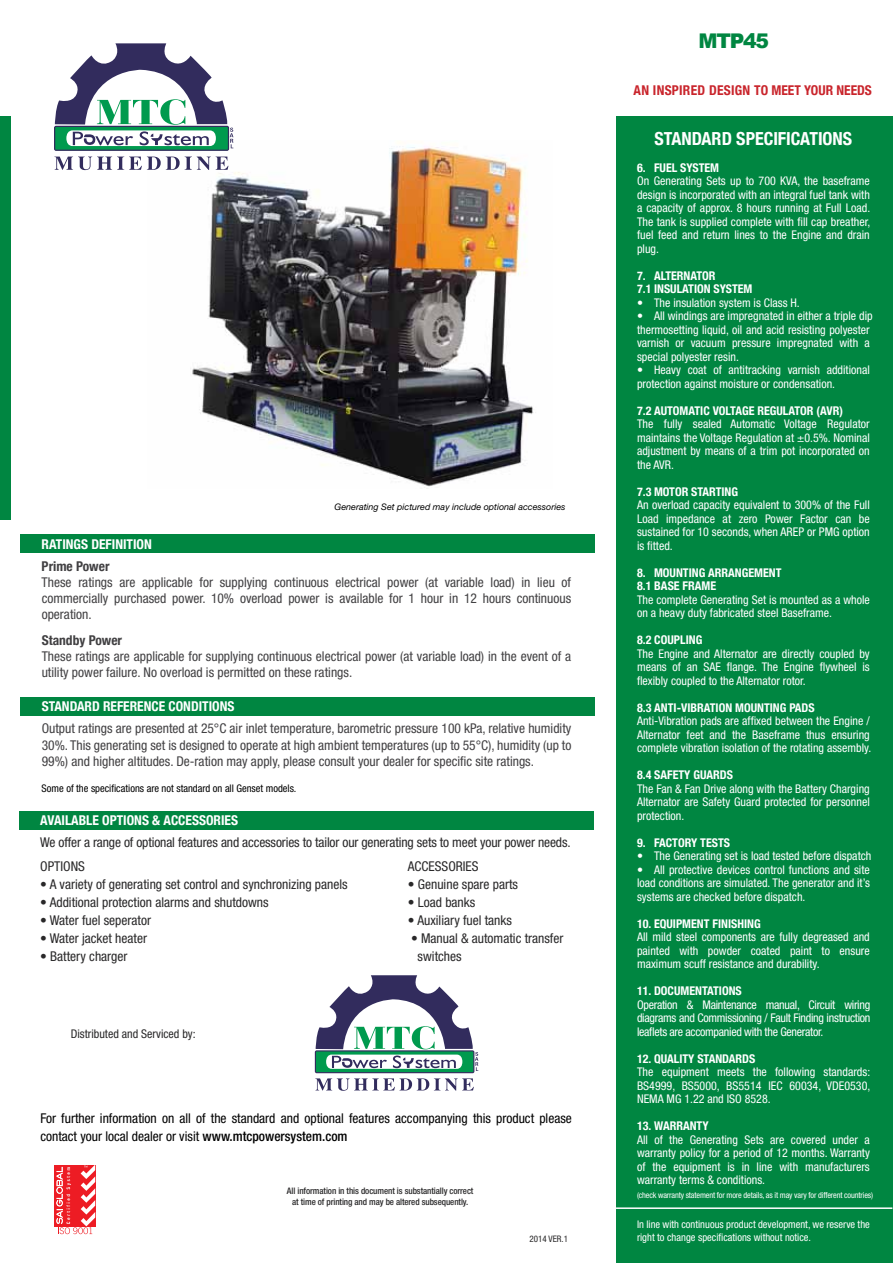
<style>
.page{position:relative;width:893px;height:1263px;background:#fff}
.page>*{position:absolute;margin:0;border:0;box-sizing:border-box;transform-origin:0 0}
.t1{font:900 20.25px "Arial";letter-spacing:-.06em;color:#008641}
.t2{font:700 condensed 18px "Helvetica Neue";color:#fff}
.t3{font:condensed 13.5px/16.2px "Helvetica Neue LT Std";color:#414042;text-align:justify}
.t4{font:condensed 13.5px/24px "Helvetica Neue LT Std";color:#292829}
.t5{font:condensed 13.5px/18px "Helvetica Neue LT Std";color:#000}
.t6{font:700 condensed 13.5px "Helvetica Neue";color:#fff}
.t7{font:700 condensed 13.5px "Helvetica Neue";letter-spacing:.02em;color:#c9252c}
.t8{font:700 condensed 13.5px "Helvetica Neue";color:#414042}
.t9{font:condensed 12px/13.5px "Helvetica Neue LT Std";color:#fff;text-align:justify}
.t10{font:700 condensed 12px/13.5px "Helvetica Neue";color:#fff}
.t11{font:condensed 12px "Helvetica Neue LT Std";color:#292829}
.t12{font:condensed 10.5px/13.5px "Helvetica Neue LT Std";color:#fff}
.t13{font:condensed 10.5px "Helvetica Neue LT Std";color:#000}
.t14{font:500 condensed 9px/10.8px "Helvetica Neue LT Std";letter-spacing:-.01em;color:#292829;text-align:center}
.t15{font:italic 9px "Helvetica Neue LT Std";color:#000}
.t16{font:condensed 9px "Helvetica Neue LT Std";color:#292829}
.t17{font:condensed 8.25px "Helvetica Neue LT Std";letter-spacing:-.015em;color:#fff}
.s1{font-weight:500}
</style>
<div class="page">
<img style="left:147px;top:141px;width:387px;height:347px">
<div style="left:616px;top:116px;width:277px;height:1147px;background:#008641"></div>
<div style="left:20px;top:535px;width:575px;height:18px;background:#008641"></div>
<div style="left:20px;top:697px;width:575px;height:18px;background:#008641"></div>
<div style="left:19px;top:811px;width:574px;height:18px;background:#008641"></div>
<hr style="left:616px;top:1207px;width:276px;height:2px;background:#fff">
<div style="left:0;top:116px;width:11px;height:404px;background:#008641"></div>
<svg style="left:54px;top:43px;width:179px;height:108px"></svg>
<svg style="left:54px;top:157px;width:174px;height:13px"></svg>
<svg style="left:315px;top:975px;width:163px;height:116px"></svg>
<div style="left:54px;top:1165px;width:41px;height:61px;background:#ed1c24"></div>
<svg style="left:56px;top:1165px;width:39px;height:69px"></svg>
<p class="t15" style="left:335px;top:502px;width:232px">Generating Set pictured may include optional accessories</p>
<p class="t6" style="left:42px;top:532px;width:112px">RATINGS DEFINITION</p>
<p class="t8" style="left:42px;top:555px;width:69px">Prime Power</p>
<p class="t3" style="left:42px;top:574px;width:531px">These ratings are applicable for supplying continuous electrical power (at variable load) in lieu of commercially purchased power. 10% overload power is available for 1 hour in 12 hours continuous operation.</p>
<p class="t8" style="left:42px;top:628px;width:82px">Standby Power</p>
<p class="t3" style="left:42px;top:648px;width:531px">These ratings are applicable for supplying continuous electrical power (at variable load) in the event of a utility power failure. No overload is permitted on these ratings.</p>
<p class="t6" style="left:42px;top:695px;width:194px">STANDARD REFERENCE CONDITIONS</p>
<p class="t3" style="left:42px;top:720px;width:531px">Output ratings are presented at 25°C air inlet temperature, barometric pressure 100 kPa, relative humidity 30%. This generating set is designed to operate at high ambient temperatures (up to 55°C), humidity (up to 99%) and higher altitudes. De-ration may apply, please consult your dealer for specific site ratings.</p>
<p class="t13" style="left:42px;top:783px;width:256px">Some of the specifications are not standard on all Genset models.</p>
<p class="t6" style="left:40px;top:809px;width:199px">AVAILABLE OPTIONS &amp; ACCESSORIES</p>
<p class="t4" style="left:40px;top:830px;width:532px">We offer a range of optional features and accessories to tailor our generating sets to meet your power needs.<br>OPTIONS</p>
<p class="t4" style="left:408px;top:854px;width:72px">ACCESSORIES</p>
<p class="t4" style="left:40px;top:872px;width:309px">• A variety of generating set control and synchronizing panels</p>
<p class="t4" style="left:408px;top:872px;width:112px">• Genuine spare parts</p>
<p class="t4" style="left:40px;top:890px;width:230px">• Additional protection alarms and shutdowns</p>
<p class="t4" style="left:408px;top:890px;width:69px">• Load banks</p>
<p class="t4" style="left:40px;top:908px;width:112px">• Water fuel seperator</p>
<p class="t4" style="left:408px;top:908px;width:106px">• Auxiliary fuel tanks</p>
<p class="t4" style="left:40px;top:926px;width:108px">• Water jacket heater</p>
<p class="t4" style="left:411px;top:926px;width:154px">• Manual &amp; automatic transfer</p>
<p class="t4" style="left:40px;top:944px;width:89px">• Battery charger</p>
<p class="t4" style="left:418px;top:944px;width:46px">switches</p>
<p class="t11" style="left:71px;top:1027px;width:127px">Distributed and Serviced by:</p>
<p class="t5" style="left:40px;top:1109px;width:533px">For further information on all of the standard and optional features accompanying this product please contact your local dealer or visit <span class="s1">www.mtcpowersystem.com</span></p>
<p class="t14" style="left:287px;top:1186px;width:188px">All information in this document is substantially correct at time of printing and may be altered subsequently.</p>
<p class="t16" style="left:529px;top:1233px;width:40px">2014 VER.1</p>
<h1 class="t1" style="left:698px;top:26px;width:72px">MTP45</h1>
<p class="t7" style="left:634px;top:79px;width:240px">AN INSPIRED DESIGN TO MEET YOUR NEEDS</p>
<h2 class="t2" style="left:655px;top:123px;width:199px">STANDARD SPECIFICATIONS</h2>
<p class="t10" style="left:637px;top:160px;width:84px">6. FUEL SYSTEM</p>
<p class="t9" style="left:637px;top:174px;width:235px">On Generating Sets up to 700 KVA, the baseframe design is incorporated with an integral fuel tank with a capacity of approx. 8 hours running at Full Load.<br>The tank is supplied complete with fill cap breather, fuel feed and return lines to the Engine and drain plug.</p>
<p class="t10" style="left:637px;top:268px;width:117px">7. ALTERNATOR<br>7.1 INSULATION SYSTEM</p>
<p class="t9" style="left:637px;top:295px;width:164px">• The insulation system is Class H.</p>
<p class="t9" style="left:637px;top:309px;width:237px;text-align:left">• All windings are impregnated in either a triple dip thermosetting liquid, oil and acid resisting polyester varnish or vacuum pressure impregnated with a special polyester resin.</p>
<p class="t9" style="left:637px;top:363px;width:234px">• Heavy coat of antitracking varnish additional protection against moisture or condensation.</p>
<p class="t10" style="left:637px;top:403px;width:207px">7.2 AUTOMATIC VOLTAGE REGULATOR (AVR)</p>
<p class="t9" style="left:637px;top:417px;width:234px">The fully sealed Automatic Voltage Regulator maintains the Voltage Regulation at ±0.5%. Nominal adjustment by means of a trim pot incorporated on the AVR.</p>
<p class="t10" style="left:637px;top:484px;width:103px">7.3 MOTOR STARTING</p>
<p class="t9" style="left:637px;top:498px;width:234px">An overload capacity equivalent to 300% of the Full Load impedance at zero Power Factor can be sustained for 10 seconds, when AREP or PMG option is fitted.</p>
<p class="t10" style="left:637px;top:565px;width:146px">8. MOUNTING ARRANGEMENT<br>8.1 BASE FRAME</p>
<p class="t9" style="left:637px;top:592px;width:234px">The complete Generating Set is mounted as a whole on a heavy duty fabricated steel Baseframe.</p>
<p class="t10" style="left:637px;top:632px;width:67px">8.2 COUPLING</p>
<p class="t9" style="left:637px;top:646px;width:234px">The Engine and Alternator are directly coupled by means of an SAE flange. The Engine flywheel is flexibly coupled to the Alternator rotor.</p>
<p class="t10" style="left:637px;top:700px;width:179px">8.3 ANTI-VIBRATION MOUNTING PADS</p>
<p class="t9" style="left:637px;top:714px;width:236px;text-align:left">Anti-Vibration pads are affixed between the Engine /<br>Alternator feet and the Baseframe thus ensuring complete vibration isolation of the rotating assembly.</p>
<p class="t10" style="left:637px;top:767px;width:97px">8.4 SAFETY GUARDS</p>
<p class="t9" style="left:637px;top:781px;width:234px">The Fan &amp; Fan Drive along with the Battery Charging Alternator are Safety Guard protected for personnel protection.</p>
<p class="t10" style="left:637px;top:835px;width:95px">9. FACTORY TESTS</p>
<p class="t9" style="left:637px;top:849px;width:236px">• The Generating set is load tested before dispatch</p>
<p class="t9" style="left:637px;top:862px;width:234px">• All protective devices control functions and site load conditions are simulated. The generator and it’s systems are checked before dispatch.</p>
<p class="t10" style="left:637px;top:916px;width:125px">10. EQUIPMENT FINISHING</p>
<p class="t9" style="left:637px;top:930px;width:234px">All mild steel components are fully degreased and painted with powder coated paint to ensure maximum scuff resistance and durability.</p>
<p class="t10" style="left:637px;top:983px;width:106px">11. DOCUMENTATIONS</p>
<p class="t9" style="left:637px;top:997px;width:235px">Operation &amp; Maintenance manual, Circuit wiring diagrams and Commissioning / Fault Finding instruction leaflets are accompanied with the Generator.</p>
<p class="t10" style="left:637px;top:1051px;width:120px">12. QUALITY STANDARDS</p>
<p class="t9" style="left:637px;top:1065px;width:235px">The equipment meets the following standards:<br>BS4999, BS5000, BS5514 IEC 60034, VDE0530, NEMA MG 1.22 and ISO 8528.</p>
<p class="t10" style="left:637px;top:1118px;width:73px">13. WARRANTY</p>
<p class="t9" style="left:637px;top:1132px;width:234px">All of the Generating Sets are covered under a warranty policy for a period of 12 months. Warranty of the equipment is in line with manufacturers warranty terms &amp; conditions.</p>
<p class="t17" style="left:637px;top:1190px;width:238px">(check warranty statement for more details, as it may vary for different countries)</p>
<p class="t12" style="left:637px;top:1217px;width:234px">In line with continuous product development, we reserve the right to change specifications without notice.</p>
</div>
